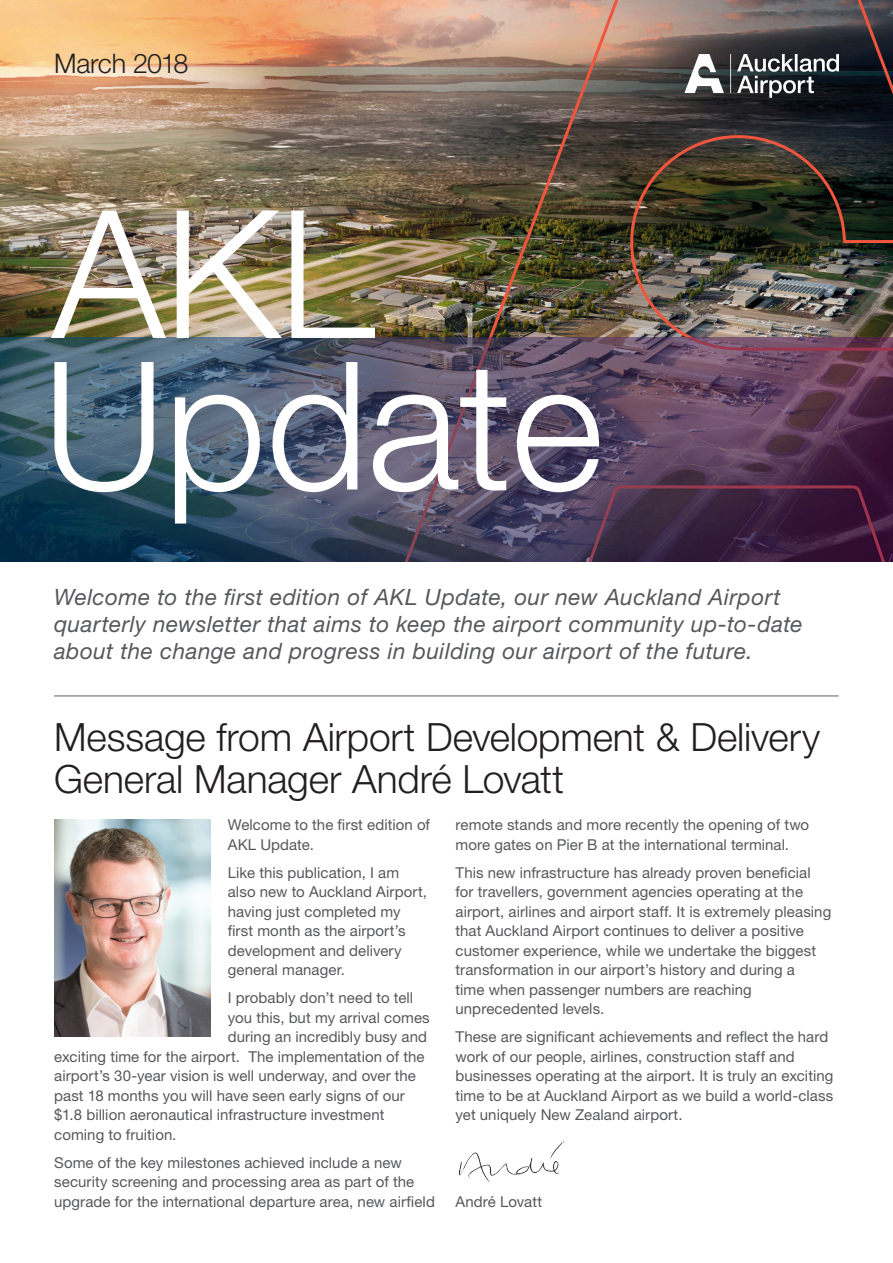
<style>
.page{position:relative;width:893px;height:1263px;background:#fff}
.page>*{position:absolute;margin:0;border:0;box-sizing:border-box;transform-origin:0 0}
.t1{font:300 178.35px/151.5px "Helvetica Neue LT Std";letter-spacing:-.005em;color:#fff}
.Heading_medium{font:300 39px/42px "Helvetica Neue LT Std";letter-spacing:-.005em;color:#231f20}
.t2{font:300 27px "Helvetica Neue LT Std";letter-spacing:-.025em;color:#231f20}
.Italic_body_copy{font:italic 22.5px/27px "Helvetica Neue LT Std";letter-spacing:.02em;color:#57585a}
.Body_copy{font:15px/19.5px "Helvetica Neue LT Std";letter-spacing:.005em;color:#57585a}
</style>
<div class="page">
<img style="left:0;top:0;width:388px;height:338px">
<img style="left:388px;top:0;width:505px;height:338px">
<img style="left:0;top:338px;width:893px;height:223px">
<img style="left:54px;top:819px;width:157px;height:217px">
<hr style="left:54px;top:695px;width:785px;height:2px;background:#939598">
<svg style="left:684px;top:54px;width:40px;height:39px"></svg>
<svg style="left:730px;top:54px;width:1px;height:39px"></svg>
<svg style="left:737px;top:54px;width:102px;height:44px"></svg>
<img style="left:458px;top:1141px;width:107px;height:41px">
<p class="t2" style="left:54px;top:47px;width:136px">March 2018</p>
<p class="t1" style="left:43px;top:195px;width:562px">AKL<br>Update</p>
<p class="Italic_body_copy" style="left:54px;top:583px;width:750px">Welcome to the first edition of AKL Update, our new Auckland Airport quarterly newsletter that aims to keep the airport community up-to-date about the change and progress in building our airport of the future.</p>
<p class="Heading_medium" style="left:54px;top:715px;width:768px">Message from Airport Development &amp; Delivery<br>General Manager André Lovatt</p>
<p class="Body_copy" style="left:228px;top:815px;width:204px">Welcome to the first edition of<br>AKL Update.</p>
<p class="Body_copy" style="left:228px;top:862px;width:201px">Like this publication, I am also new to Auckland Airport, having just completed my first month as the airport’s development and delivery general manager.</p>
<p class="Body_copy" style="left:228px;top:988px;width:187px">I probably don’t need to tell</p>
<p class="Body_copy" style="left:228px;top:1007px;width:203px">you this, but my arrival comes</p>
<p class="Body_copy" style="left:228px;top:1027px;width:201px">during an incredibly busy and</p>
<p class="Body_copy" style="left:54px;top:1046px;width:372px">exciting time for the airport. The implementation of the</p>
<p class="Body_copy" style="left:54px;top:1066px;width:363px">airport’s 30-year vision is well underway, and over the</p>
<p class="Body_copy" style="left:54px;top:1085px;width:352px">past 18 months you will have seen early signs of our</p>
<p class="Body_copy" style="left:54px;top:1105px;width:332px">$1.8 billion aeronautical infrastructure investment</p>
<p class="Body_copy" style="left:54px;top:1124px;width:124px">coming to fruition.</p>
<p class="Body_copy" style="left:54px;top:1152px;width:382px">Some of the key milestones achieved include a new security screening and processing area as part of the upgrade for the international departure area, new airfield</p>
<p class="Body_copy" style="left:456px;top:815px;width:355px">remote stands and more recently the opening of two more gates on Pier B at the international terminal.</p>
<p class="Body_copy" style="left:456px;top:862px;width:377px">This new infrastructure has already proven beneficial for travellers, government agencies operating at the airport, airlines and airport staff. It is extremely pleasing that Auckland Airport continues to deliver a positive customer experience, while we undertake the biggest transformation in our airport’s history and during a<br>time when passenger numbers are reaching unprecedented levels.</p>
<p class="Body_copy" style="left:456px;top:1027px;width:379px">These are significant achievements and reflect the hard work of our people, airlines, construction staff and businesses operating at the airport. It is truly an exciting time to be at Auckland Airport as we build a world-class yet uniquely New Zealand airport.</p>
<p class="Body_copy" style="left:456px;top:1192px;width:88px">André Lovatt</p>
</div>
